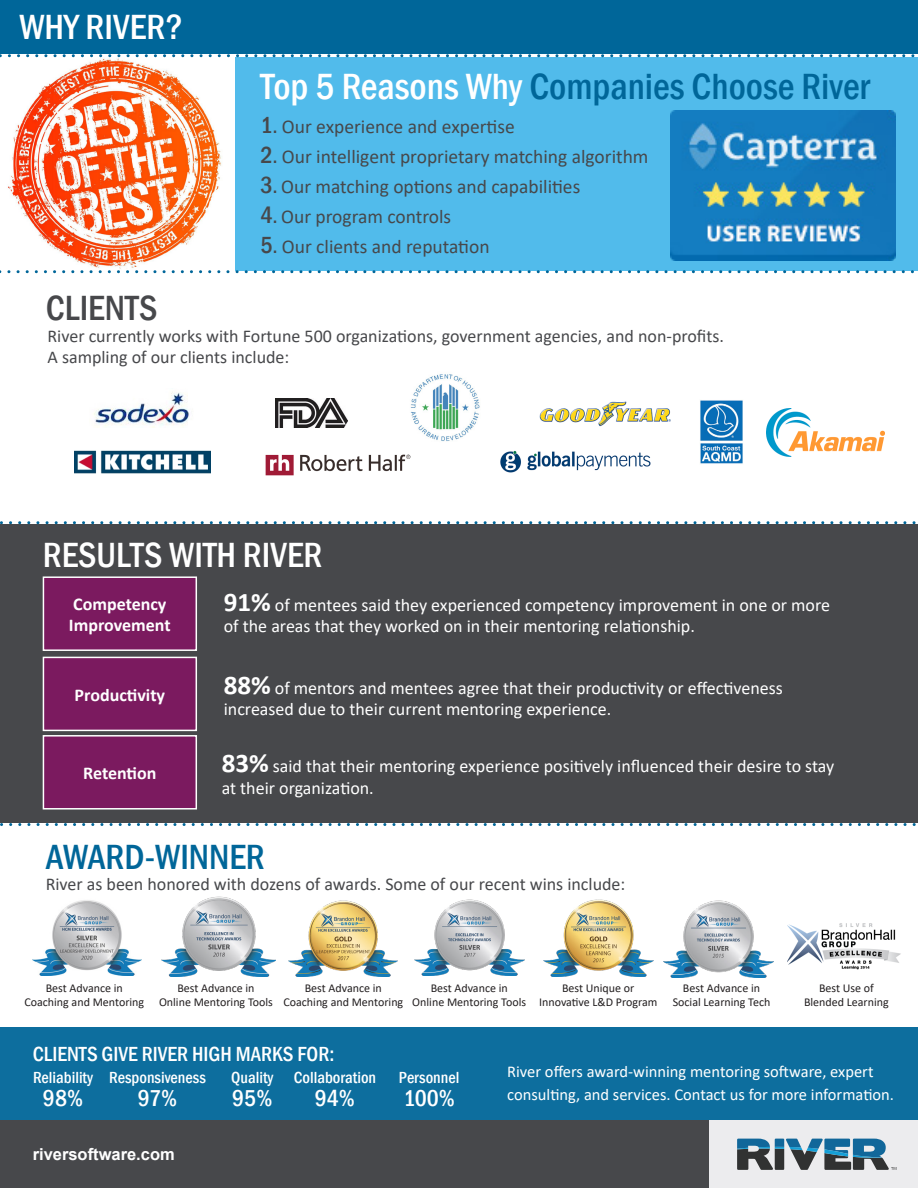
<style>
.page{position:relative;width:918px;height:1188px;background:#fff}
.page>*{position:absolute;margin:0;border:0;box-sizing:border-box;transform-origin:0 0}
.t1{font:500 condensed 37.5px "Franklin Gothic";color:#069}
.t2{font:500 condensed 36px "Franklin Gothic";color:#fff}
.t3{font:500 condensed 36px "Franklin Gothic";color:#069}
.t4{font:500 condensed 36px "Franklin Gothic";color:#47484b}
.t5{font:500 condensed 23.7px "Franklin Gothic";color:#fff}
.t6{font:500 condensed 21px "Franklin Gothic";color:#fff}
.t7{font:19.5px "Calibri";color:#47484b}
.t8{font:18px/21.6px "Calibri";color:#fff}
.t9{font:18px "Calibri";color:#47484b}
.t10{font:700 18px/21.6px "Calibri";color:#fff}
.t11{font:16.5px/22.5px "Calibri";color:#fff}
.t12{font:500 condensed 16.5px "Franklin Gothic";color:#fff}
.t13{font:700 16.5px "Arial";color:#fff}
.t14{font:12px "Calibri";color:#231f20}
.s1{color:#fff}
.s2{font-family:"Franklin Gothic";font-weight:500;font-stretch:condensed;font-size:24px}
.s3{font-family:"Franklin Gothic";font-weight:500;font-stretch:condensed}
.s4{font-weight:700;font-size:27px}
</style>
<div class="page">
<div style="left:0;top:57px;width:918px;height:214px;background:#51bbeb"></div>
<div style="left:0;top:525px;width:918px;height:298px;background:#47484b"></div>
<div style="left:0;top:1027px;width:918px;height:96px;background:#0d6e9e"></div>
<div style="left:0;top:1px;width:918px;height:53px;background:#069"></div>
<img style="left:275px;top:398px;width:73px;height:29px">
<img style="left:539px;top:401px;width:132px;height:26px">
<img style="left:410px;top:374px;width:70px;height:67px">
<img style="left:265px;top:455px;width:145px;height:20px">
<img style="left:94px;top:392px;width:95px;height:35px">
<img style="left:0;top:57px;width:235px;height:213px">
<svg style="left:0;top:521px;width:916px;height:3px"></svg>
<div style="left:43px;top:577px;width:153px;height:73px;background:#7b1a5f"></div>
<div style="left:43px;top:576px;width:154px;height:75px;border:2px solid #fff"></div>
<div style="left:43px;top:657px;width:153px;height:73px;background:#7b1a5f"></div>
<div style="left:43px;top:657px;width:154px;height:74px;border:2px solid #fff"></div>
<div style="left:43px;top:736px;width:153px;height:73px;background:#7b1a5f"></div>
<div style="left:43px;top:735px;width:154px;height:75px;border:2px solid #fff"></div>
<svg style="left:0;top:823px;width:916px;height:3px"></svg>
<svg style="left:0;top:270px;width:914px;height:3px"></svg>
<svg style="left:0;top:54px;width:915px;height:3px"></svg>
<img style="left:289px;top:900px;width:109px;height:76px">
<img style="left:415px;top:899px;width:109px;height:77px">
<img style="left:543px;top:899px;width:110px;height:78px">
<img style="left:664px;top:900px;width:110px;height:77px">
<img style="left:787px;top:923px;width:114px;height:47px">
<img style="left:670px;top:111px;width:225px;height:150px">
<div style="left:706px;top:1120px;width:212px;height:68px;background:#ececee"></div>
<div style="left:0;top:1120px;width:708px;height:68px;background:#47484b"></div>
<svg style="left:737px;top:1139px;width:159px;height:31px"></svg>
<img style="left:767px;top:408px;width:118px;height:48px">
<img style="left:162px;top:896px;width:113px;height:80px">
<img style="left:75px;top:450px;width:135px;height:24px">
<img style="left:500px;top:450px;width:151px;height:23px">
<img style="left:700px;top:400px;width:43px;height:64px">
<img style="left:33px;top:900px;width:108px;height:75px">
<p class="t2" style="left:19px;top:4px;width:165px">WHY RIVER?</p>
<p class="t4" style="left:46px;top:285px;width:113px">CLIENTS</p>
<p class="t1" style="left:261px;top:62px;width:611px"><span class="s1">Top 5 Reasons Why</span> Companies Choose River</p>
<p class="t7" style="left:261px;top:113px;width:256px"><span class="s2">1</span><span class="s3">.</span> Our experience and expertise</p>
<p class="t7" style="left:261px;top:143px;width:389px"><span class="s2">2</span><span class="s3">.</span> Our intelligent proprietary matching algorithm</p>
<p class="t7" style="left:261px;top:173px;width:321px"><span class="s2">3</span><span class="s3">.</span> Our matching options and capabilities</p>
<p class="t7" style="left:261px;top:203px;width:192px"><span class="s2">4</span><span class="s3">.</span> Our program controls</p>
<p class="t7" style="left:261px;top:233px;width:231px"><span class="s2">5</span><span class="s3">.</span> Our clients and reputation</p>
<p class="t9" style="left:48px;top:323px;width:678px">River currently works with Fortune 500 organizations, government agencies, and non-profits.</p>
<p class="t9" style="left:48px;top:344px;width:243px">A sampling of our clients include:</p>
<p class="t2" style="left:43px;top:532px;width:281px">RESULTS WITH RIVER</p>
<p class="t10" style="left:69px;top:593px;width:103px">Competency<br>Improvement</p>
<p class="t8" style="left:224px;top:593px;width:608px"><span class="s4">91%</span> of mentees said they experienced competency improvement in one or more of the areas that they worked on in their mentoring relationship.</p>
<p class="t10" style="left:75px;top:684px;width:92px">Productivity</p>
<p class="t10" style="left:83px;top:762px;width:75px">Retention</p>
<p class="t8" style="left:224px;top:676px;width:561px"><span class="s4">88%</span> of mentors and mentees agree that their productivity or effectiveness increased due to their current mentoring experience.</p>
<p class="t8" style="left:222px;top:755px;width:614px"><span class="s4">83%</span> said that their mentoring experience positively influenced their desire to stay at their organization.</p>
<p class="t3" style="left:46px;top:834px;width:220px">AWARD-WINNER</p>
<p class="t9" style="left:46px;top:871px;width:581px">River as been honored with dozens of awards. Some of our recent wins include:</p>
<p class="t14" style="left:46px;top:979px;width:79px">Best Advance in</p>
<p class="t14" style="left:24px;top:994px;width:121px">Coaching and Mentoring</p>
<p class="t14" style="left:177px;top:979px;width:79px">Best Advance in</p>
<p class="t14" style="left:159px;top:994px;width:115px">Online Mentoring Tools</p>
<p class="t14" style="left:305px;top:979px;width:79px">Best Advance in</p>
<p class="t14" style="left:283px;top:994px;width:121px">Coaching and Mentoring</p>
<p class="t14" style="left:431px;top:979px;width:79px">Best Advance in</p>
<p class="t14" style="left:412px;top:994px;width:115px">Online Mentoring Tools</p>
<p class="t14" style="left:562px;top:979px;width:74px">Best Unique or</p>
<p class="t14" style="left:539px;top:994px;width:120px">Innovative L&amp;D Program</p>
<p class="t14" style="left:683px;top:979px;width:79px">Best Advance in</p>
<p class="t14" style="left:673px;top:994px;width:99px">Social Learning Tech</p>
<p class="t14" style="left:819px;top:979px;width:56px">Best Use of</p>
<p class="t14" style="left:804px;top:994px;width:86px">Blended Learning</p>
<p class="t6" style="left:33px;top:1040px;width:303px">CLIENTS GIVE RIVER HIGH MARKS FOR:</p>
<p class="t12" style="left:33px;top:1067px;width:61px">Reliability</p>
<p class="t5" style="left:43px;top:1082px;width:42px">98%</p>
<p class="t12" style="left:109px;top:1067px;width:98px">Responsiveness</p>
<p class="t5" style="left:138px;top:1082px;width:41px">97%</p>
<p class="t13" style="left:33px;top:1143px;width:144px">riversoftware.com</p>
<p class="t12" style="left:231px;top:1067px;width:44px">Quality</p>
<p class="t5" style="left:232px;top:1082px;width:42px">95%</p>
<p class="t12" style="left:294px;top:1067px;width:84px">Collaboration</p>
<p class="t5" style="left:315px;top:1082px;width:42px">94%</p>
<p class="t12" style="left:399px;top:1067px;width:62px">Personnel</p>
<p class="t5" style="left:403px;top:1082px;width:53px">100%</p>
<p class="t11" style="left:507px;top:1060px;width:388px">River offers award-winning mentoring software, expert consulting, and services. Contact us for more information.</p>
</div>
